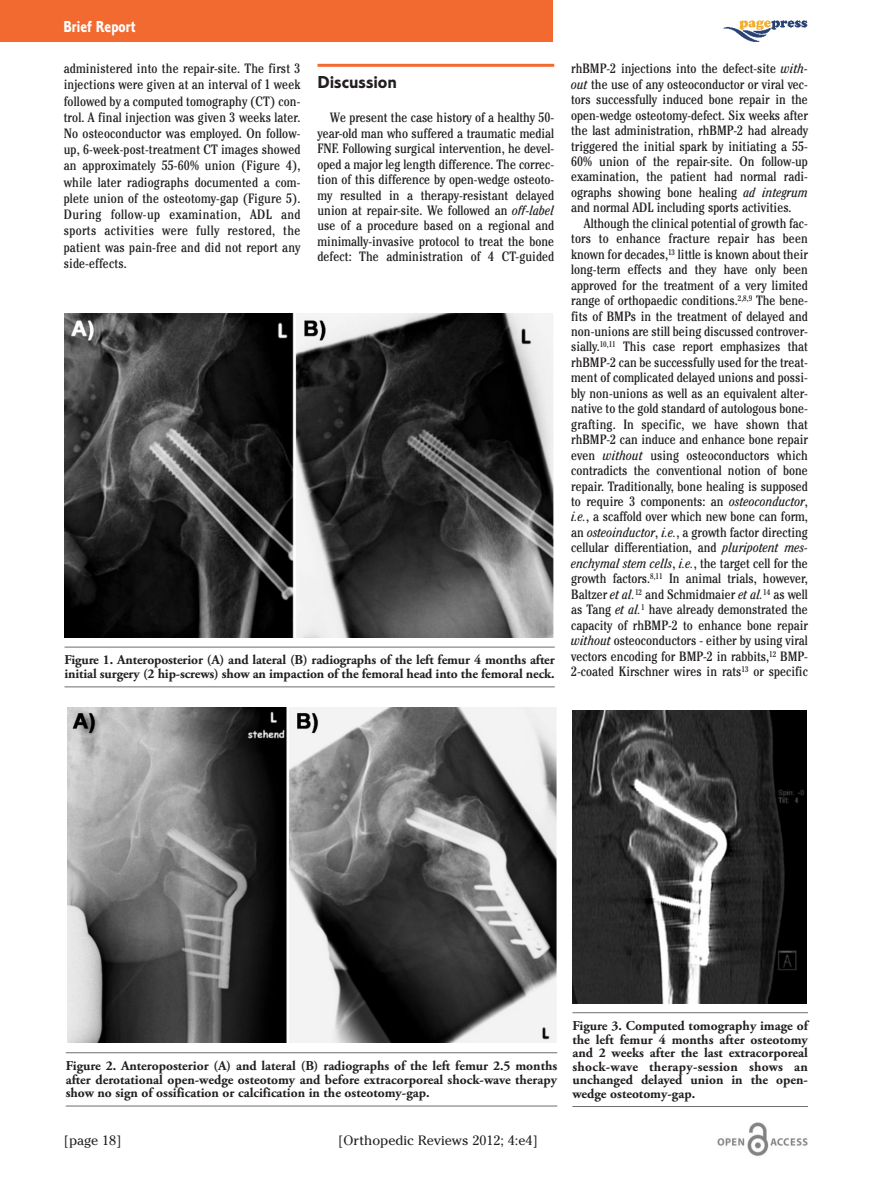
<style>
.page{position:relative;width:893px;height:1191px;background:#fff}
.page>*{position:absolute;margin:0;border:0;box-sizing:border-box;transform-origin:0 0}
.t1{font:18px "Corinthian Bold Plain";color:#231f20}
.t2{font:16.5px "Corinthian Bold Condensed Plain";color:#fff}
.t3{font:condensed 13.5px/15.5px "Cheltenham";color:#231f20;text-align:justify}
.t4{font:700 13.5px/13.5px "Adobe Garamond Pro";letter-spacing:-.01em;color:#231f20;text-align:justify}
.t5{font:13.5px "Cheltenham";color:#231f20}
.s1{font-style:italic}
</style>
<div class="page">
<hr style="left:317px;top:64px;width:237px;height:3px;background:#f26a30">
<div style="left:0;top:0;width:553px;height:42px;background:#f26a30"></div>
<img style="left:717px;top:1123px;width:91px;height:33px">
<img style="left:723px;top:20px;width:84px;height:22px">
<img style="left:65px;top:313px;width:488px;height:324px">
<hr style="left:65px;top:646px;width:490px;height:1px;background:#6c6d70">
<hr style="left:65px;top:686px;width:490px;height:1px;background:#6c6d70">
<img style="left:67px;top:708px;width:489px;height:334px">
<hr style="left:66px;top:1052px;width:491px;height:1px;background:#6c6d70">
<hr style="left:66px;top:1105px;width:491px;height:1px;background:#6c6d70">
<img style="left:572px;top:710px;width:234px;height:293px">
<hr style="left:572px;top:1012px;width:236px;height:1px;background:#6c6d70">
<hr style="left:572px;top:1106px;width:236px;height:1px;background:#6c6d70">
<p class="t2" style="left:63px;top:21px;width:74px">Brief Report</p>
<p class="t3" style="left:64px;top:62px;width:238px;line-height:16.2px">administered into the repair-site. The first 3 injections were given at an interval of 1 week followed by a computed tomography (CT) con&shy;trol. A final injection was given 3 weeks later.<br>No osteoconductor was employed. On follow&shy;up, 6-week-post-treatment CT images showed an approximately 55-60% union (Figure 4), while later radiographs documented a com&shy;plete union of the osteotomy-gap (Figure 5).<br>During follow-up examination, ADL and sports activities were fully restored, the patient was pain-free and did not report any side-effects.</p>
<h1 class="t1" style="left:317px;top:76px;width:81px">Discussion</h1>
<p class="t3" style="left:317px;top:111px;width:238px;text-indent:13px">We present the case history of a healthy 50- year-old man who suffered a traumatic medial FNF. Following surgical intervention, he devel&shy;oped a major leg length difference. The correc&shy;tion of this difference by open-wedge osteoto&shy;my resulted in a therapy-resistant delayed union at repair-site. We followed an <span class="s1">off-label </span>use of a procedure based on a regional and minimally-invasive protocol to treat the bone defect: The administration of 4 CT-guided</p>
<p class="t4" style="left:65px;top:654px;width:492px">Figure 1. Anteroposterior (A) and lateral (B) radiographs of the left femur 4 months after initial surgery (2 hip-screws) show an impaction of the femoral head into the femoral neck.</p>
<p class="t3" style="left:571px;top:62px;width:238px">rhBMP-2 injections into the defect-site <span class="s1">with&shy;out</span> the use of any osteoconductor or viral vec&shy;tors successfully induced bone repair in the open-wedge osteotomy-defect. Six weeks after the last administration, rhBMP-2 had already triggered the initial spark by initiating a 55- 60% union of the repair-site. On follow-up examination, the patient had normal radi&shy;ographs showing bone healing <span class="s1">ad integrum </span>and normal ADL including sports activities.</p>
<p class="t3" style="left:571px;top:217px;width:238px;text-indent:13px">Although the clinical potential of growth fac&shy;tors to enhance fracture repair has been known for decades,<sup>13</sup> little is known about their long-term effects and they have only been approved for the treatment of a very limited range of orthopaedic conditions.<sup>2,8,9</sup> The bene&shy;fits of BMPs in the treatment of delayed and non-unions are still being discussed controver&shy;sially.<sup>10,11</sup> This case report emphasizes that rhBMP-2 can be successfully used for the treat&shy;ment of complicated delayed unions and possi&shy;bly non-unions as well as an equivalent alter&shy;native to the gold standard of autologous bone&shy;grafting. In specific, we have shown that rhBMP-2 can induce and enhance bone repair even <span class="s1">without</span> using osteoconductors which contradicts the conventional notion of bone repair. Traditionally, bone healing is supposed to require 3 components: an <span class="s1">osteoconductor</span>, <span class="s1">i.e.</span>, a scaffold over which new bone can form, an <span class="s1">osteoinductor</span>, <span class="s1">i.e.</span>, a growth factor directing cellular differentiation, and <span class="s1">pluripotent mes&shy;enchymal stem cells</span>, <span class="s1">i.e.</span>, the target cell for the growth factors.<sup>8,11</sup> In animal trials, however, Baltzer <span class="s1">et al.</span><sup>12</sup> and Schmidmaier <span class="s1">et al.</span><sup>14</sup> as well as Tang <span class="s1">et al.</span><sup>1</sup> have already demonstrated the capacity of rhBMP-2 to enhance bone repair <span class="s1">without</span> osteoconductors - either by using viral vectors encoding for BMP-2 in rabbits,<sup>12</sup> BMP-2-coated Kirschner wires in rats<sup>13</sup> or specific</p>
<p class="t4" style="left:66px;top:1060px;width:493px">Figure 2. Anteroposterior (A) and lateral (B) radiographs of the left femur 2.5 months after derotational open-wedge osteotomy and before extracorporeal shock-wave therapy show no sign of ossification or calcification in the osteotomy-gap.</p>
<p class="t5" style="left:64px;top:1132px;width:59px">[page 18]</p>
<p class="t5" style="left:338px;top:1132px;width:201px">[Orthopedic Reviews 2012; 4:e4]</p>
<p class="t4" style="left:572px;top:1020px;width:237px">Figure 3. Computed tomography image of the left femur 4 months after osteotomy and 2 weeks after the last extracorporeal shock-wave therapy-session shows an unchanged delayed union in the open&shy;wedge osteotomy-gap.</p>
</div>
